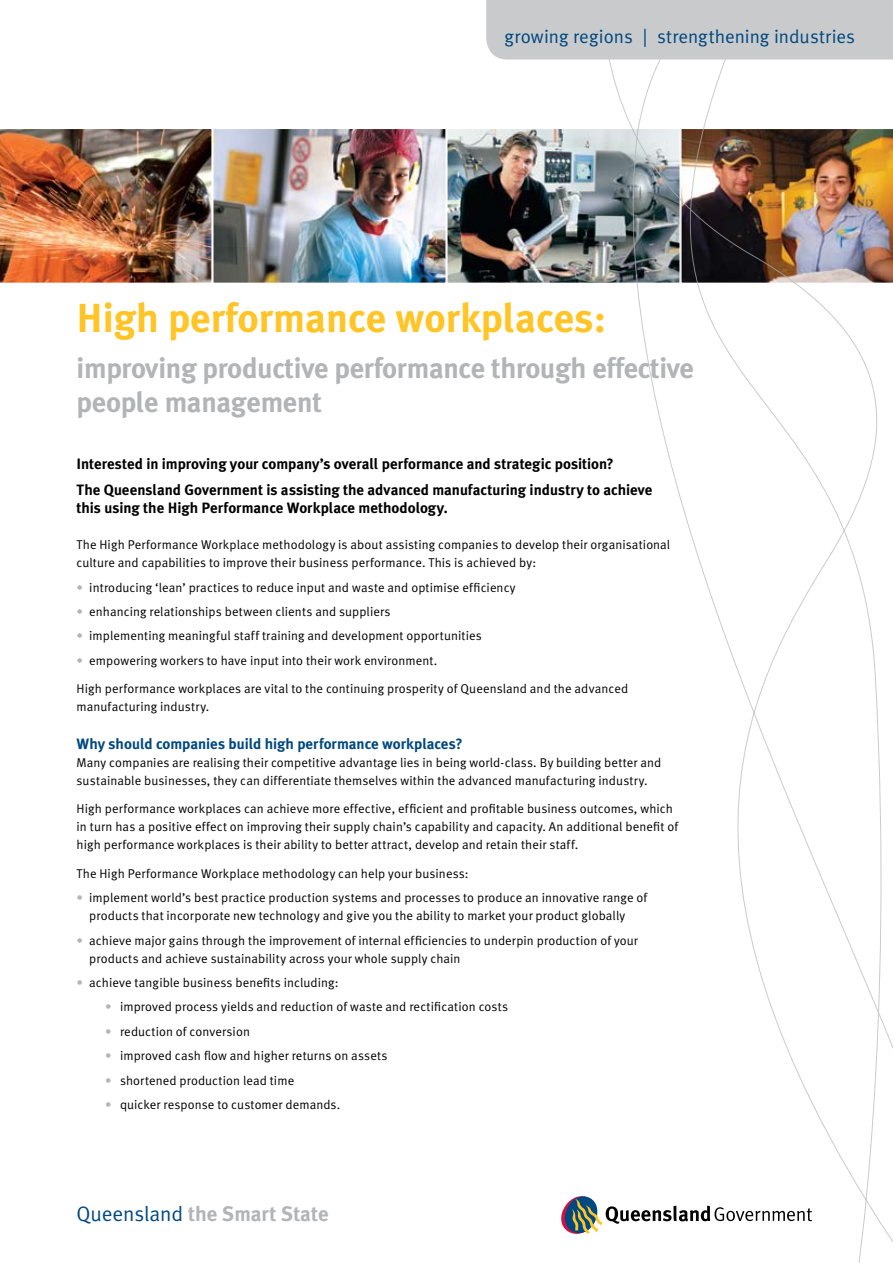
<style>
.page{position:relative;width:893px;height:1263px;background:#fff}
.page>*{position:absolute;margin:0;border:0;box-sizing:border-box;transform-origin:0 0}
.t1{font:700 40.5px "Meta Plus";color:#ffc425}
.t2{font:700 28.5px/34.2px "Meta Plus";letter-spacing:-.01em;color:#b2b4b6}
.t3{font:700 20.85px "Meta Plus";color:#b2b4b6}
.t4{font:18.75px "Meta Normal";letter-spacing:.005em;color:#004880}
.t5{font:700 15px/26.5px "Meta Plus";color:#000}
.t6{font:700 15px "Meta Plus";color:#004880}
.t7{font:12.75px/18px "Meta Normal";letter-spacing:.01em;color:#000}
.s1{color:#b2b4b6}
.s2{font-family:"Meta Normal";font-weight:400;color:#004880}
</style>
<div class="page">
<img style="left:215px;top:131px;width:385px;height:150px">
<img style="left:0;top:129px;width:212px;height:154px">
<div style="left:446px;top:128px;width:235px;height:156px;border:2px solid #fff"></div>
<div style="left:212px;top:128px;width:235px;height:156px;border:2px solid #fff"></div>
<svg style="left:600px;top:60px;width:293px;height:1203px"></svg>
<div style="left:486px;top:0;width:407px;height:60px;background:#c8cacc"></div>
<svg style="left:561px;top:1193px;width:251px;height:42px"></svg>
<h3 class="t4" style="left:505px;top:26px;width:352px">growing regions | strengthening industries</h3>
<h1 class="t1" style="left:77px;top:295px;width:531px">High performance workplaces:</h1>
<h2 class="t2" style="left:77px;top:351px;width:619px">improving productive performance through effective people management</h2>
<p class="t5" style="left:77px;top:450px;width:577px">Interested in improving your company’s overall performance and strategic position?<br>The Queensland Government is assisting the advanced manufacturing industry to achieve</p>
<p class="t5" style="left:77px;top:495px;width:373px">this using the High Performance Workplace methodology.</p>
<p class="t7" style="left:77px;top:536px;width:595px">The High Performance Workplace methodology is about assisting companies to develop their organisational culture and capabilities to improve their business performance. This is achieved by:</p>
<p class="t7" style="left:77px;top:578px;width:441px"><span class="s1">•</span> introducing ‘lean’ practices to reduce input and waste and optimise efficiency</p>
<p class="t7" style="left:77px;top:602px;width:315px"><span class="s1">•</span> enhancing relationships between clients and suppliers</p>
<p class="t7" style="left:77px;top:627px;width:407px"><span class="s1">•</span> implementing meaningful staff training and development opportunities</p>
<p class="t7" style="left:77px;top:651px;width:362px"><span class="s1">•</span> empowering workers to have input into their work environment.</p>
<p class="t7" style="left:77px;top:680px;width:553px">High performance workplaces are vital to the continuing prosperity of Queensland and the advanced manufacturing industry.</p>
<p class="t6" style="left:77px;top:735px;width:388px">Why should companies build high performance workplaces?</p>
<p class="t7" style="left:77px;top:753px;width:586px">Many companies are realising their competitive advantage lies in being world-class. By building better and sustainable businesses, they can differentiate themselves within the advanced manufacturing industry.</p>
<p class="t7" style="left:77px;top:800px;width:603px">High performance workplaces can achieve more effective, efficient and profitable business outcomes, which in turn has a positive effect on improving their supply chain’s capability and capacity. An additional benefit of high performance workplaces is their ability to better attract, develop and retain their staff.</p>
<p class="t7" style="left:77px;top:864px;width:394px">The High Performance Workplace methodology can help your business:</p>
<p class="t7" style="left:89px;top:889px;width:559px;text-indent:-13px"><span class="s1">•</span> implement world’s best practice production systems and processes to produce an innovative range of products that incorporate new technology and give you the ability to market your product globally</p>
<p class="t7" style="left:89px;top:931px;width:550px;text-indent:-13px"><span class="s1">•</span> achieve major gains through the improvement of internal efficiencies to underpin production of your products and achieve sustainability across your whole supply chain</p>
<p class="t7" style="left:77px;top:973px;width:263px"><span class="s1">•</span> achieve tangible business benefits including:</p>
<p class="t7" style="left:105px;top:998px;width:405px"><span class="s1">•</span> improved process yields and reduction of waste and rectification costs</p>
<p class="t7" style="left:105px;top:1022px;width:146px"><span class="s1">•</span> reduction of conversion</p>
<p class="t7" style="left:105px;top:1046px;width:284px"><span class="s1">•</span> improved cash flow and higher returns on assets</p>
<p class="t7" style="left:105px;top:1071px;width:191px"><span class="s1">•</span> shortened production lead time</p>
<p class="t7" style="left:105px;top:1095px;width:237px"><span class="s1">•</span> quicker response to customer demands.</p>
<h3 class="t3" style="left:77px;top:1201px;width:254px"><span class="s2">Queensland</span> the Smart State</h3>
</div>
